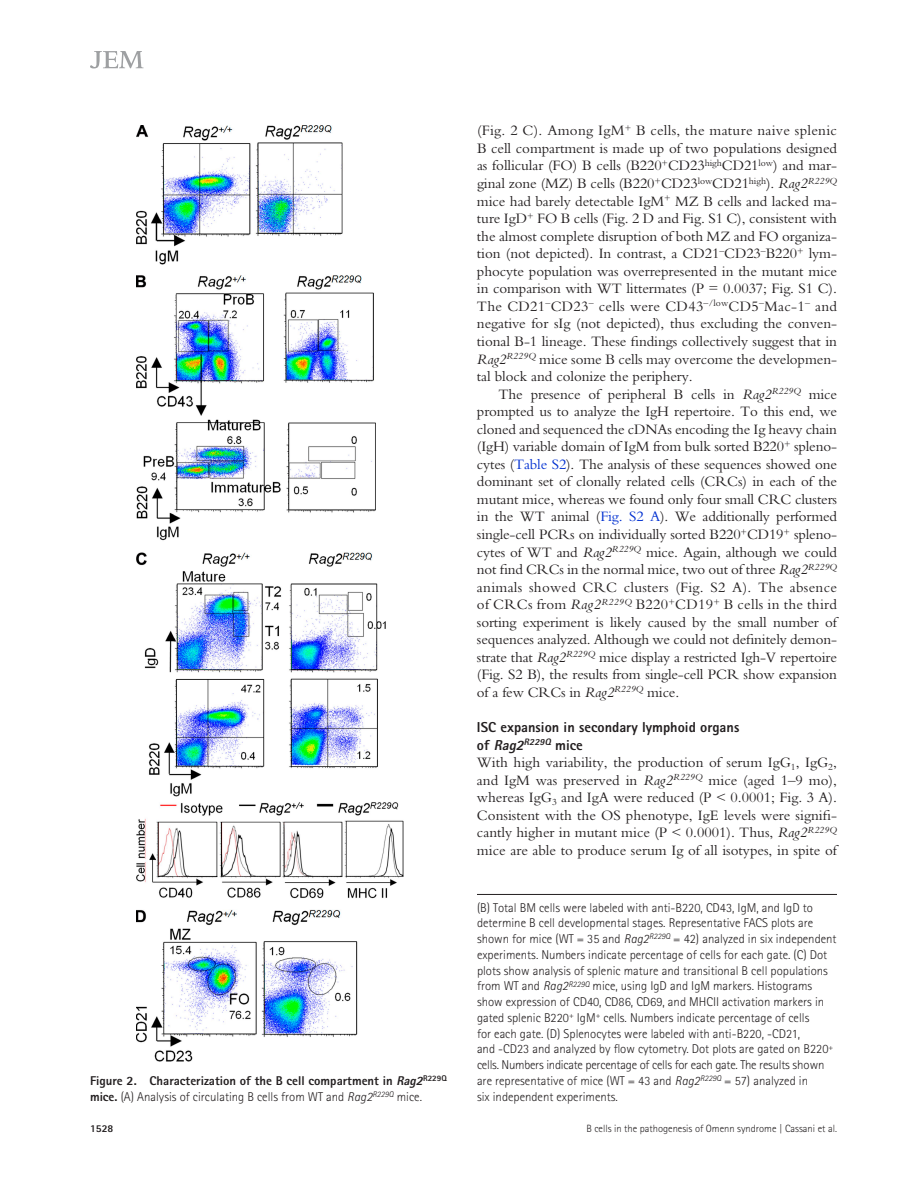
<style>
.page{position:relative;width:918px;height:1188px;background:#fff}
.page>*{position:absolute;margin:0;border:0;box-sizing:border-box;transform-origin:0 0}
.t1{font:15px/17.5px "Bembo Std";letter-spacing:-.005em;color:#231f20;text-align:justify}
.t2{font:800 14.4px/17.5px "Rotis Sans Serif Std";color:#231f20}
.t3{font:300 12.75px/15.8px "Rotis Sans Serif Std";color:#231f20}
.t4{font:800 12.75px/15.8px "Rotis Sans Serif Std";color:#231f20}
.t5{font:300 10.5px "Rotis Sans Serif Std";color:#231f20}
.t6{font:800 10.5px "Rotis Sans Serif Std";color:#231f20}
.s1{font-style:italic}
.s2{font-weight:300}
.s3{font-weight:300;font-style:italic}
.s4{color:#0030d1}
</style>
<div class="page">
<svg style="left:90px;top:51px;width:53px;height:17px"></svg>
<hr style="left:477px;top:894px;width:360px;height:1px;background:#231f20">
<img style="left:137px;top:125px;width:266px;height:936px">
<p class="t4" style="left:90px;top:1073px;width:359px">Figure 2. Characterization of the B cell compartment in <span class="s1">Rag2</span><sup>R229Q </sup>mice. <span class="s2">(A) Analysis of circulating B cells from WT and</span> <span class="s3">Rag2</span><sup>R229Q</sup> <span class="s2">mice.</span></p>
<p class="t1" style="left:477px;top:122px;width:362px">(Fig. 2 C). Among IgM<sup>+</sup> B cells, the mature naive splenic B cell compartment is made up of two populations designed as follicular (FO) B cells (B220<sup>+</sup>CD23<sup>high</sup>CD21<sup>low</sup>) and mar&shy;ginal zone (MZ) B cells (B220<sup>+</sup>CD23<sup>low</sup>CD21<sup>high</sup>). <span class="s1">Rag2</span><sup>R229Q </sup>mice had barely detectable IgM<sup>+</sup> MZ B cells and lacked ma&shy;ture IgD<sup>+</sup> FO B cells (Fig. 2 D and Fig. S1 C), consistent with the almost complete disruption of both MZ and FO organiza&shy;tion (not depicted). In contrast, a CD21<sup>–</sup>CD23<sup>–</sup>B220<sup>+</sup> lym&shy;phocyte population was overrepresented in the mutant mice in comparison with WT littermates (P = 0.0037; Fig. S1 C).<br>The CD21<sup>–</sup>CD23<sup>–</sup> cells were CD43<sup>–/low</sup>CD5<sup>–</sup>Mac-1<sup>–</sup> and negative for sIg (not depicted), thus excluding the conven&shy;tional B-1 lineage. These findings collectively suggest that in <span class="s1">Rag2</span><sup>R229Q</sup> mice some B cells may overcome the developmen&shy;tal block and colonize the periphery.</p>
<p class="t1" style="left:477px;top:385px;width:362px;text-indent:22px">The presence of peripheral B cells in <span class="s1">Rag2</span><sup>R229Q</sup> mice prompted us to analyze the IgH repertoire. To this end, we cloned and sequenced the cDNAs encoding the Ig heavy chain (IgH) variable domain of IgM from bulk sorted B220<sup>+</sup> spleno&shy;cytes (<span class="s4">Table S2</span>). The analysis of these sequences showed one dominant set of clonally related cells (CRCs) in each of the mutant mice, whereas we found only four small CRC clusters in the WT animal (<span class="s4">Fig. S2 A</span>). We additionally performed single-cell PCRs on individually sorted B220<sup>+</sup>CD19<sup>+</sup> spleno&shy;cytes of WT and <span class="s1">Rag2</span><sup>R229Q</sup> mice. Again, although we could not find CRCs in the normal mice, two out of three <span class="s1">Rag2</span><sup>R229Q </sup>animals showed CRC clusters (Fig. S2 A). The absence of CRCs from <span class="s1">Rag2</span><sup>R229Q</sup> B220<sup>+</sup>CD19<sup>+</sup> B cells in the third sorting experiment is likely caused by the small number of sequences analyzed. Although we could not definitely demon&shy;strate that <span class="s1">Rag2</span><sup>R229Q</sup> mice display a restricted Igh-V repertoire (Fig. S2 B), the results from single-cell PCR show expansion of a few CRCs in <span class="s1">Rag2</span><sup>R229Q</sup> mice.</p>
<p class="t2" style="left:477px;top:718px;width:264px">ISC expansion in secondary lymphoid organs o f <span class="s1">Rag2</span><sup>R229Q</sup> m i c e</p>
<p class="t1" style="left:477px;top:753px;width:362px">With high variability, the production of serum IgG<sub>1</sub>, IgG<sub>2</sub>, and IgM was preserved in <span class="s1">Rag2</span><sup>R229Q</sup> mice (aged 1–9 mo), whereas IgG<sub>3</sub> and IgA were reduced (P &lt; 0.0001; Fig. 3 A).<br>Consistent with the OS phenotype, IgE levels were signifi&shy;cantly higher in mutant mice (P &lt; 0.0001). Thus, <span class="s1">Rag2</span><sup>R229Q </sup>mice are able to produce serum Ig of all isotypes, in spite of</p>
<p class="t3" style="left:477px;top:899px;width:361px">(B) Total BM cells were labeled with anti-B220, CD43, IgM, and IgD to determine B cell developmental stages. Representative FACS plots are shown for mice (WT = 35 and <span class="s1">Rag2</span><sup>R229Q</sup> = 42) analyzed in six independent experiments. Numbers indicate percentage of cells for each gate. (C) Dot plots show analysis of splenic mature and transitional B cell populations from WT and <span class="s1">Rag2</span><sup>R229Q</sup> mice, using IgD and IgM markers. Histograms show expression of CD40, CD86, CD69, and MHCII activation markers in gated splenic B220<sup>+</sup> IgM<sup>+</sup> cells. Numbers indicate percentage of cells<br>for each gate. (D) Splenocytes were labeled with anti-B220, -CD21,<br>and -CD23 and analyzed by flow cytometry. Dot plots are gated on B220<sup>+ </sup>cells. Numbers indicate percentage of cells for each gate. The results shown are representative of mice (WT = 43 and <span class="s1">Rag2</span><sup>R229Q</sup> = 57) analyzed in<br>six independent experiments.</p>
<p class="t6" style="left:90px;top:1122px;width:25px">1528</p>
<p class="t5" style="left:586px;top:1123px;width:252px">B cells in the pathogenesis of Omenn syndrome | Cassani et al.</p>
</div>
